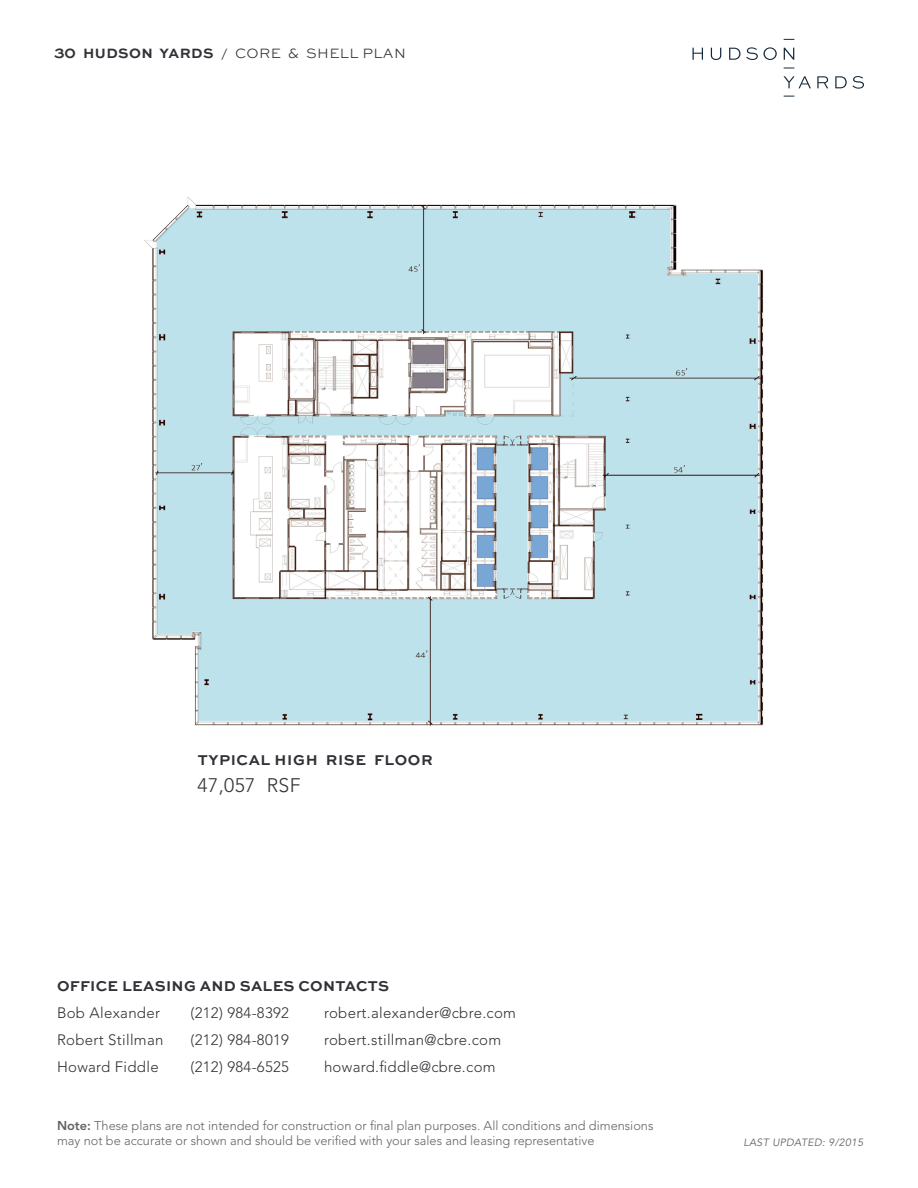
<style>
.page{position:relative;width:918px;height:1188px;background:#fff}
.page>*{position:absolute;margin:0;border:0;box-sizing:border-box;transform-origin:0 0}
.t1{font:300 19.5px "Avenir LT Std";letter-spacing:.02em;color:#313237}
.t2{font:300 15px "Avenir LT Std";letter-spacing:.02em;color:#313237}
.t3{font:700 15px "Sweet Sans Pro";letter-spacing:.02em;color:#313237}
.t4{font:700 15px "Sweet Sans Pro";letter-spacing:.04em;color:#313237}
.t5{font:300 14.25px "Sweet Sans Pro";letter-spacing:.03em;color:#313237}
.t6{font:300 12.75px/15.3px "Avenir LT Std";color:#636366}
.t7{font:italic 10.5px "Avenir LT Std";letter-spacing:.03em;color:#636366}
.s1{font-weight:700}
.s2{font-weight:800}
</style>
<div class="page">
<svg style="left:692px;top:39px;width:172px;height:58px"></svg>
<img style="left:144px;top:197px;width:620px;height:529px">
<p class="t5" style="left:54px;top:43px;width:353px"><span class="s1">30 HUDSON YARDS</span> / CORE &amp; SHELL PLAN</p>
<p class="t4" style="left:198px;top:748px;width:236px">TYPICAL HIGH RISE FLOOR</p>
<p class="t1" style="left:198px;top:774px;width:105px">47,057 RSF</p>
<p class="t3" style="left:57px;top:974px;width:334px">OFFICE LEASING AND SALES CONTACTS</p>
<p class="t2" style="left:57px;top:1004px;width:105px">Bob Alexander</p>
<p class="t2" style="left:190px;top:1004px;width:100px">(212) 984-8392</p>
<p class="t2" style="left:324px;top:1004px;width:194px">robert.alexander@cbre.com</p>
<p class="t2" style="left:57px;top:1031px;width:108px">Robert Stillman</p>
<p class="t2" style="left:190px;top:1031px;width:100px">(212) 984-8019</p>
<p class="t2" style="left:324px;top:1031px;width:179px">robert.stillman@cbre.com</p>
<p class="t2" style="left:57px;top:1058px;width:103px">Howard Fiddle</p>
<p class="t2" style="left:190px;top:1058px;width:100px">(212) 984-6525</p>
<p class="t2" style="left:324px;top:1058px;width:173px">howard.fiddle@cbre.com</p>
<p class="t6" style="left:57px;top:1118px;width:598px"><span class="s2">Note:</span> These plans are not intended for construction or final plan purposes. All conditions and dimensions may not be accurate or shown and should be verified with your sales and leasing representative</p>
<p class="t7" style="left:744px;top:1136px;width:121px">LAST UPDATED: 9/2015</p>
</div>
